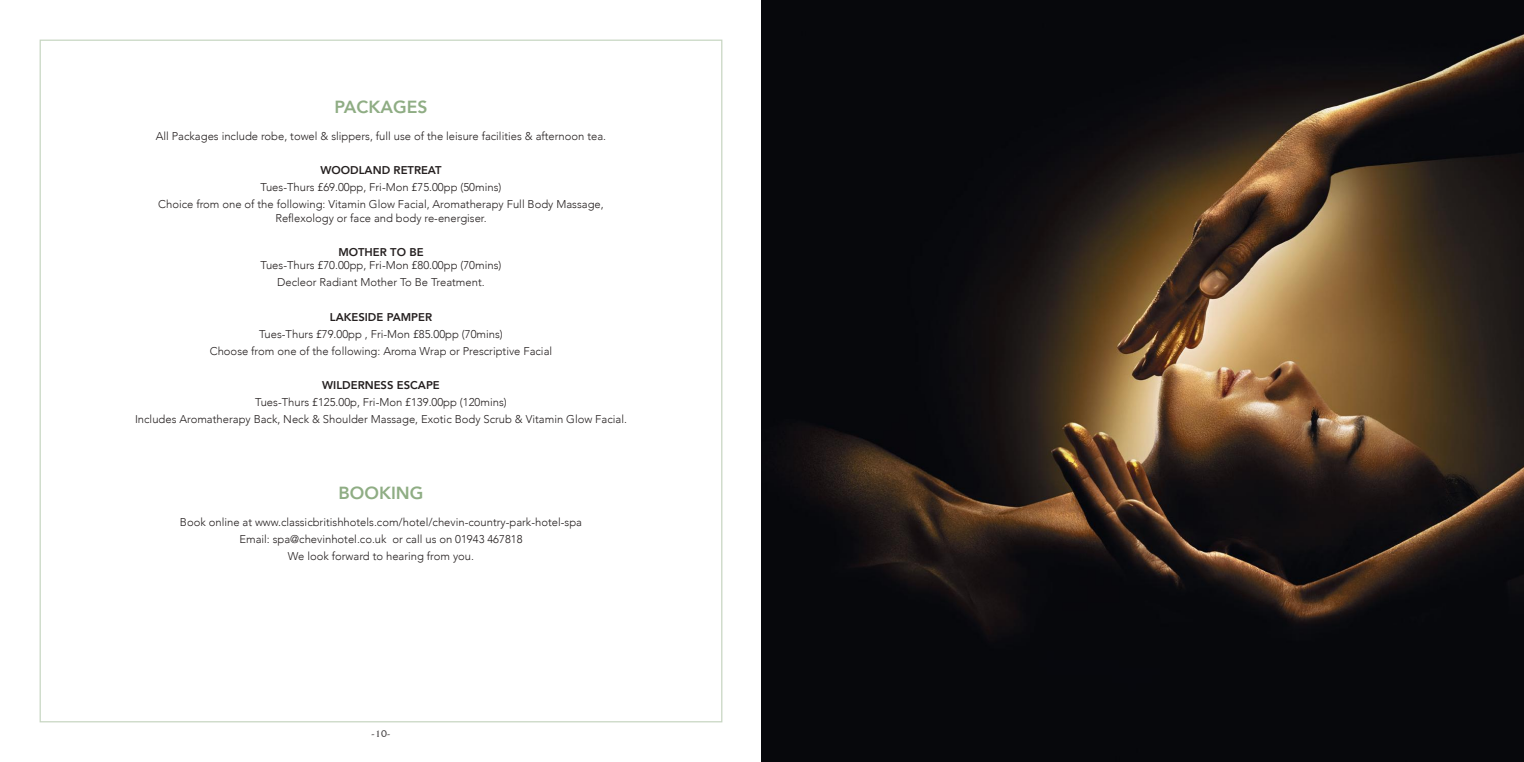
<style>
.page{position:relative;width:1524px;height:762px;background:#fff}
.page>*{position:absolute;margin:0;border:0;box-sizing:border-box;transform-origin:0 0}
.t1{font:800 17.5px "Avenir";color:#8fad84}
.t2{font:300 11.25px/17px "Avenir";color:#241f1f;text-align:center}
.t3{font:800 11.25px "Avenir";color:#241f1f}
.t4{font:10px "Friz Quadrata IT Cby BT";color:#4e4b4c}
</style>
<div class="page">
<img style="left:762px;top:0;width:762px;height:762px">
<h1 class="t1" style="left:334px;top:93px;width:94px">PACKAGES</h1>
<p class="t2" style="left:156px;top:128px;width:452px">All Packages include robe, towel &amp; slippers, full use of the leisure facilities &amp; afternoon tea.</p>
<p class="t3" style="left:320px;top:161px;width:123px">WOODLAND RETREAT</p>
<p class="t2" style="left:158px;top:179px;width:447px">Tues-Thurs £69.00pp, Fri-Mon £75.00pp (50mins)<br>Choice from one of the following: Vitamin Glow Facial, Aromatherapy Full Body Massage,</p>
<p class="t2" style="left:275px;top:209px;width:213px">Reflexology or face and body re-energiser.</p>
<p class="t3" style="left:338px;top:243px;width:87px">MOTHER TO BE</p>
<p class="t2" style="left:261px;top:257px;width:242px">Tues-Thurs £70.00pp, Fri-Mon £80.00pp (70mins)<br>Decleor Radiant Mother To Be Treatment.</p>
<p class="t3" style="left:330px;top:308px;width:104px">LAKESIDE PAMPER</p>
<p class="t2" style="left:210px;top:325px;width:344px">Tues-Thurs £79.00pp , Fri-Mon £85.00pp (70mins)<br>Choose from one of the following: Aroma Wrap or Prescriptive Facial</p>
<p class="t3" style="left:322px;top:376px;width:119px">WILDERNESS ESCAPE</p>
<p class="t2" style="left:135px;top:393px;width:493px">Tues-Thurs £125.00p, Fri-Mon £139.00pp (120mins)<br>Includes Aromatherapy Back, Neck &amp; Shoulder Massage, Exotic Body Scrub &amp; Vitamin Glow Facial.</p>
<h1 class="t1" style="left:338px;top:479px;width:86px">BOOKING</h1>
<p class="t2" style="left:180px;top:513px;width:404px">Book online at www.classicbritishhotels.com/hotel/chevin-country-park-hotel-spa<br>Email: spa@chevinhotel.co.uk or call us on 01943 467818<br>We look forward to hearing from you.</p>
<p class="t4" style="left:371px;top:727px;width:21px">-10-</p>
</div>
